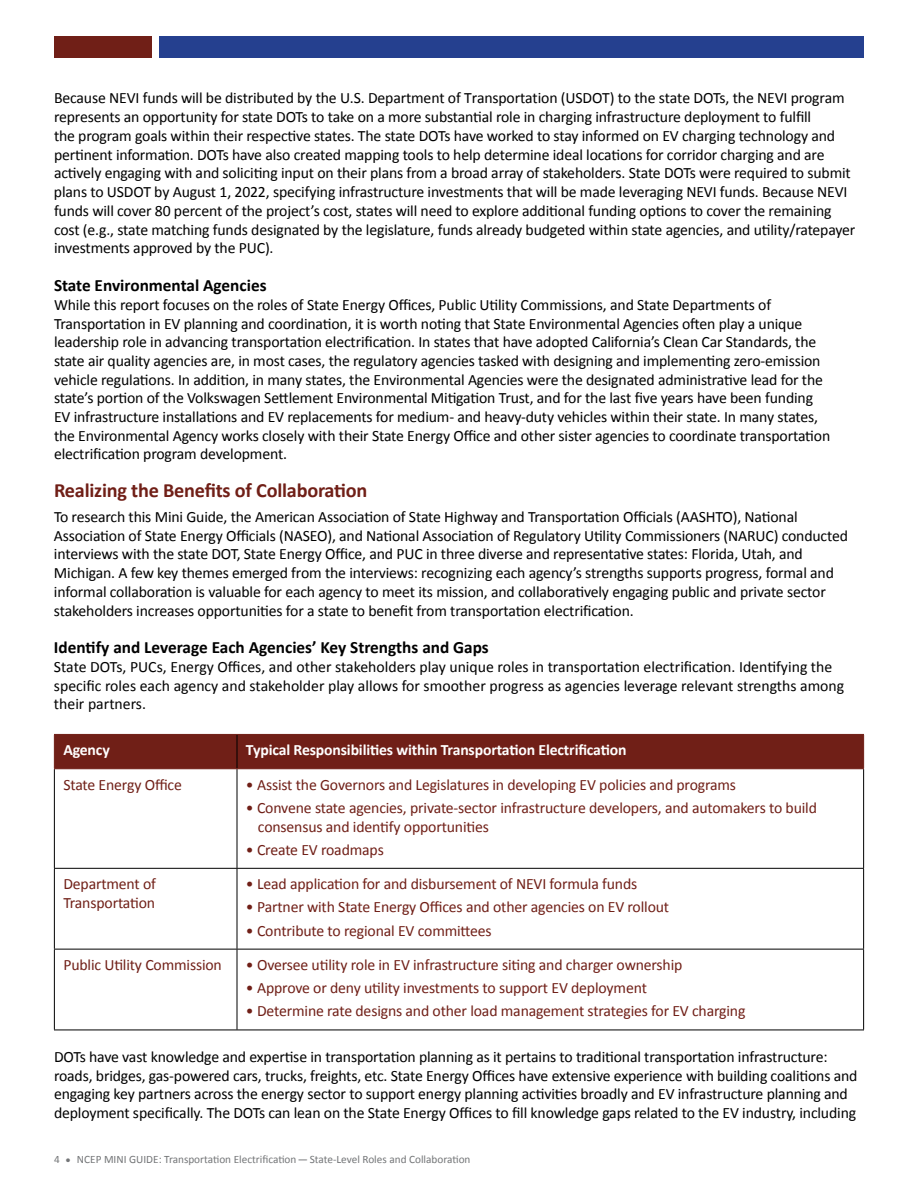
<style>
.page{position:relative;width:918px;height:1188px;background:#fff}
.page>*{position:absolute;margin:0;border:0;box-sizing:border-box;transform-origin:0 0}
.t1{font:700 20.25px "Calibri";letter-spacing:-.01em;color:#701f17}
.t2{font:700 17.25px "Calibri";color:#000}
.t3{font:15.75px/18.8px "Calibri";letter-spacing:-.01em;color:#000}
.t4{font:15.75px/18.8px "Calibri";letter-spacing:-.01em;color:#701f17}
.t5{font:700 15.75px "Calibri";letter-spacing:-.01em;color:#fff}
.t6{font:11.25px "Calibri";color:#737577}
.s1{font-size:12px}
</style>
<div class="page">
<div style="left:54px;top:36px;width:98px;height:22px;background:#701f17"></div>
<div style="left:159px;top:36px;width:705px;height:22px;background:#25408f"></div>
<div style="left:55px;top:735px;width:808px;height:33px;background:#701f17"></div>
<hr style="left:237px;top:735px;width:1px;height:33px;background:#000">
<hr style="left:54px;top:769px;width:1px;height:99px;background:#000">
<hr style="left:237px;top:769px;width:1px;height:99px;background:#000">
<hr style="left:863px;top:769px;width:1px;height:99px;background:#000">
<hr style="left:54px;top:868px;width:183px;height:1px;background:#000">
<hr style="left:54px;top:869px;width:1px;height:80px;background:#000">
<hr style="left:237px;top:868px;width:627px;height:1px;background:#000">
<hr style="left:237px;top:869px;width:1px;height:80px;background:#000">
<hr style="left:863px;top:869px;width:1px;height:80px;background:#000">
<hr style="left:54px;top:949px;width:183px;height:1px;background:#000">
<hr style="left:54px;top:950px;width:1px;height:80px;background:#000">
<hr style="left:237px;top:949px;width:627px;height:1px;background:#000">
<hr style="left:237px;top:950px;width:1px;height:80px;background:#000">
<hr style="left:863px;top:950px;width:1px;height:80px;background:#000">
<hr style="left:54px;top:1030px;width:183px;height:1px;background:#000">
<hr style="left:237px;top:1030px;width:627px;height:1px;background:#000">
<hr style="left:54px;top:734px;width:183px;height:1px;background:#701f17">
<hr style="left:54px;top:735px;width:1px;height:33px;background:#701f17">
<hr style="left:237px;top:734px;width:627px;height:1px;background:#701f17">
<hr style="left:863px;top:735px;width:1px;height:33px;background:#701f17">
<hr style="left:54px;top:768px;width:183px;height:1px;background:#701f17">
<hr style="left:237px;top:768px;width:627px;height:1px;background:#701f17">
<p class="t3" style="left:54px;top:89px;width:803px">Because NEVI funds will be distributed by the U.S. Department of Transportation (USDOT) to the state DOTs, the NEVI program represents an opportunity for state DOTs to take on a more substantial role in charging infrastructure deployment to fulfill<br>the program goals within their respective states. The state DOTs have worked to stay informed on EV charging technology and pertinent information. DOTs have also created mapping tools to help determine ideal locations for corridor charging and are actively engaging with and soliciting input on their plans from a broad array of stakeholders. State DOTs were required to submit plans to USDOT by August 1, 2022, specifying infrastructure investments that will be made leveraging NEVI funds. Because NEVI funds will cover 80 percent of the project’s cost, states will need to explore additional funding options to cover the remaining cost (e.g., state matching funds designated by the legislature, funds already budgeted within state agencies, and utility/ratepayer investments approved by the PUC).</p>
<p class="t2" style="left:54px;top:274px;width:214px">State Environmental Agencies</p>
<p class="t3" style="left:54px;top:296px;width:778px">While this report focuses on the roles of State Energy Offices, Public Utility Commissions, and State Departments of Transportation in EV planning and coordination, it is worth noting that State Environmental Agencies often play a unique leadership role in advancing transportation electrification. In states that have adopted California’s Clean Car Standards, the state air quality agencies are, in most cases, the regulatory agencies tasked with designing and implementing zero-emission vehicle regulations. In addition, in many states, the Environmental Agencies were the designated administrative lead for the state’s portion of the Volkswagen Settlement Environmental Mitigation Trust, and for the last five years have been funding EV infrastructure installations and EV replacements for medium- and heavy-duty vehicles within their state. In many states, the Environmental Agency works closely with their State Energy Office and other sister agencies to coordinate transportation electrification program development.</p>
<p class="t1" style="left:54px;top:477px;width:315px">Realizing the Benefits of Collaboration</p>
<p class="t3" style="left:54px;top:507px;width:795px">To research this Mini Guide, the American Association of State Highway and Transportation Officials (AASHTO), National Association of State Energy Officials (NASEO), and National Association of Regulatory Utility Commissioners (NARUC) conducted interviews with the state DOT, State Energy Office, and PUC in three diverse and representative states: Florida, Utah, and Michigan. A few key themes emerged from the interviews: recognizing each agency’s strengths supports progress, formal and informal collaboration is valuable for each agency to meet its mission, and collaboratively engaging public and private sector stakeholders increases opportunities for a state to benefit from transportation electrification.</p>
<p class="t2" style="left:54px;top:636px;width:436px">Identify and Leverage Each Agencies’ Key Strengths and Gaps</p>
<p class="t3" style="left:54px;top:658px;width:792px">State DOTs, PUCs, Energy Offices, and other stakeholders play unique roles in transportation electrification. Identifying the specific roles each agency and stakeholder play allows for smoother progress as agencies leverage relevant strengths among their partners.</p>
<p class="t5" style="left:63px;top:740px;width:48px">Agency</p>
<p class="t5" style="left:246px;top:740px;width:382px">Typical Responsibilities within Transportation Electrification</p>
<p class="t4" style="left:63px;top:775px;width:120px">State Energy Office</p>
<p class="t4" style="left:246px;top:775px;width:492px">• Assist the Governors and Legislatures in developing EV policies and programs</p>
<p class="t4" style="left:258px;top:798px;width:561px;text-indent:-12px">• Convene state agencies, private-sector infrastructure developers, and automakers to build consensus and identify opportunities</p>
<p class="t4" style="left:246px;top:840px;width:139px">• Create EV roadmaps</p>
<p class="t4" style="left:63px;top:875px;width:94px">Department of<br>Transportation</p>
<p class="t4" style="left:246px;top:875px;width:393px">• Lead application for and disbursement of NEVI formula funds</p>
<p class="t4" style="left:246px;top:898px;width:425px">• Partner with State Energy Offices and other agencies on EV rollout</p>
<p class="t4" style="left:246px;top:921px;width:247px">• Contribute to regional EV committees</p>
<p class="t4" style="left:63px;top:955px;width:160px">Public Utility Commission</p>
<p class="t4" style="left:246px;top:955px;width:438px">• Oversee utility role in EV infrastructure siting and charger ownership</p>
<p class="t4" style="left:246px;top:979px;width:402px">• Approve or deny utility investments to support EV deployment</p>
<p class="t4" style="left:246px;top:1002px;width:501px">• Determine rate designs and other load management strategies for EV charging</p>
<p class="t3" style="left:54px;top:1047px;width:805px">DOTs have vast knowledge and expertise in transportation planning as it pertains to traditional transportation infrastructure: roads, bridges, gas-powered cars, trucks, freights, etc. State Energy Offices have extensive experience with building coalitions and engaging key partners across the energy sector to support energy planning activities broadly and EV infrastructure planning and deployment specifically. The DOTs can lean on the State Energy Offices to fill knowledge gaps related to the EV industry, including</p>
<p class="t6" style="left:54px;top:1152px;width:418px">4 <span class="s1">•</span> NCEP MINI GUIDE: Transportation Electrification — State-Level Roles and Collaboration</p>
</div>
